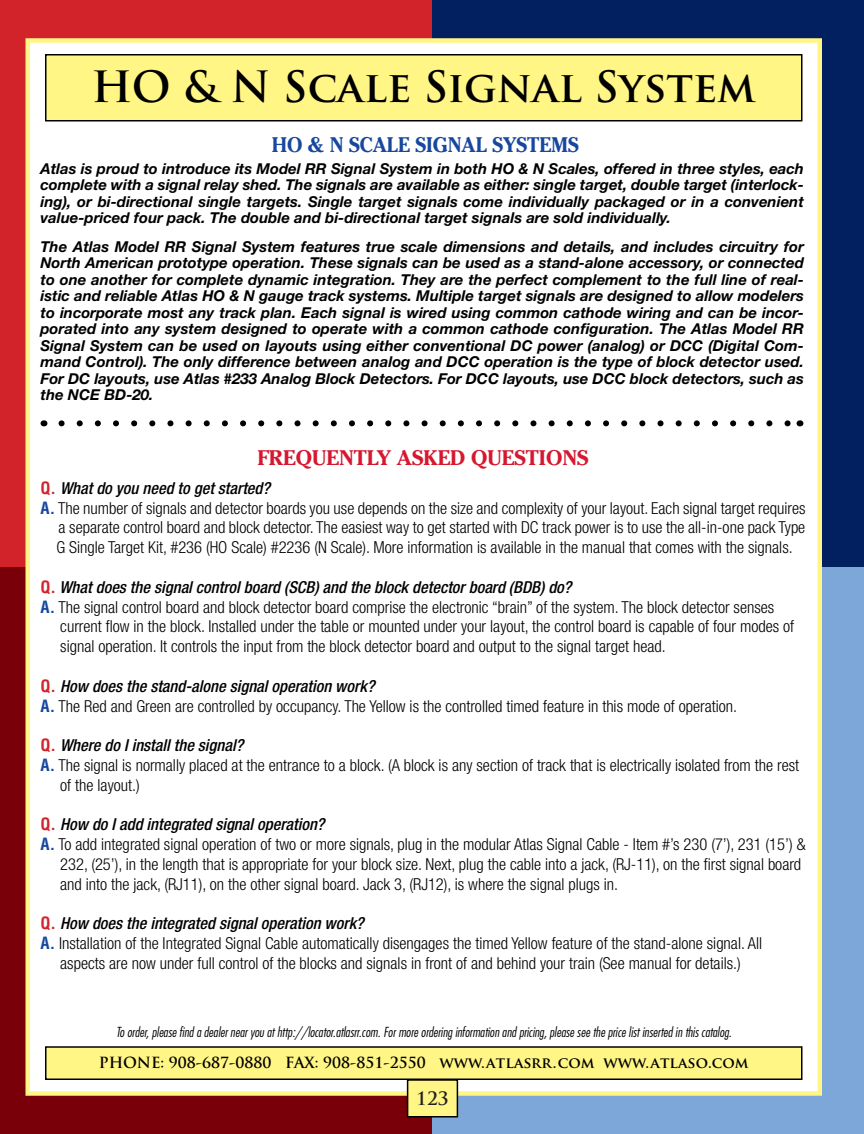
<style>
.page{position:relative;width:864px;height:1134px;background:#fff}
.page>*{position:absolute;margin:0;border:0;box-sizing:border-box;transform-origin:0 0}
.t1{font:700 42px "Trajan Pro";color:#000}
.t2{font:700 21px "Cheltenham";color:#d7172f}
.t3{font:700 21px "Cheltenham";color:#17479e;scale:.94 1}
.t4{font:700 18px "Trajan Pro";color:#221f1f}
.t5{font:300 condensed 16.5px/19.8px "Helvetica Neue";color:#000}
.t6{font:italic 500 condensed 16.5px "Helvetica Neue";color:#000}
.t7{font:italic 700 15px/16.5px "Helvetica Neue";color:#000;text-align:justify}
.t8{font:700 15px "Trajan Pro";color:#000}
.t9{font:italic 300 condensed 13.5px "Futura";color:#000}
.s1{font-family:"Helvetica";font-weight:700;font-style:normal;color:#d2232a}
.s2{font-family:"Helvetica";font-weight:700;color:#17479e}
.s3{font-family:"Helvetica";font-weight:700;color:#d2232a}
.s4{font-weight:500;font-style:italic}
</style>
<div class="page">
<div style="left:0;top:0;width:432px;height:567px;background:#d2232a"></div>
<div style="left:432px;top:0;width:432px;height:567px;background:#02205f"></div>
<div style="left:0;top:567px;width:432px;height:567px;background:#790008"></div>
<div style="left:432px;top:567px;width:432px;height:567px;background:#7da7d8"></div>
<div style="left:26px;top:38px;width:796px;height:1058px;background:#fff;border:4px solid #fff685"></div>
<div style="left:45px;top:54px;width:757px;height:68px;background:#fff685;border:2px solid #000"></div>
<div style="left:45px;top:1046px;width:757px;height:34px;background:#fff685;border:2px solid #000"></div>
<div style="left:407px;top:1079px;width:51px;height:39px;background:#fff685;border:2px solid #000"></div>
<svg style="left:62px;top:420px;width:728px;height:6px"></svg>
<h1 class="t1" style="left:91px;top:61px;width:666px">HO &amp; N Scale Signal System</h1>
<p class="t3" style="left:272px;top:132px;width:328px">HO &amp; N SCALE SIGNAL SYSTEMS</p>
<p class="t7" style="left:40px;top:160px;width:765px">Atlas is proud to introduce its Model RR Signal System in both HO &amp; N Scales, offered in three styles, each complete with a signal relay shed. The signals are available as either: single target, double target (interlock&shy;ing), or bi-directional single targets. Single target signals come individually packaged or in a convenient value-priced four pack. The double and bi-directional target signals are sold individually.</p>
<p class="t7" style="left:40px;top:238px;width:765px">The Atlas Model RR Signal System features true scale dimensions and details, and includes circuitry for North American prototype operation. These signals can be used as a stand-alone accessory, or connected to one another for complete dynamic integration. They are the perfect complement to the full line of real&shy;istic and reliable Atlas HO &amp; N gauge track systems. Multiple target signals are designed to allow modelers to incorporate most any track plan. Each signal is wired using common cathode wiring and can be incor&shy;porated into any system designed to operate with a common cathode configuration. The Atlas Model RR Signal System can be used on layouts using either conventional DC power (analog) or DCC (Digital Com&shy;mand Control). The only difference between analog and DCC operation is the type of block detector used.<br>For DC layouts, use Atlas #233 Analog Block Detectors. For DCC layouts, use DCC block detectors, such as the NCE BD-20.</p>
<p class="t2" style="left:258px;top:445px;width:26px">FREQUENTLY</p>
<p class="t2" style="left:397px;top:445px;width:105px">ASKED QUESTIONS</p>
<p class="t6" style="left:40px;top:478px;width:231px"><span class="s1">Q.</span> What do you need to get started?</p>
<p class="t5" style="left:40px;top:498px;width:767px"><span class="s2">A.</span> The number of signals and detector boards you use depends on the size and complexity of your layout. Each signal target requires</p>
<p class="t5" style="left:59px;top:518px;width:748px">a separate control board and block detector. The easiest way to get started with DC track power is to use the all-in-one pack Type</p>
<p class="t5" style="left:56px;top:537px;width:738px">G Single Target Kit, #236 (HO Scale) #2236 (N Scale). More information is available in the manual that comes with the signals.</p>
<p class="t6" style="left:40px;top:577px;width:533px"><span class="s1">Q.</span> What does the signal control board (SCB) and the block detector board (BDB) do?</p>
<p class="t5" style="left:40px;top:597px;width:735px"><span class="s2">A.</span> The signal control board and block detector board comprise the electronic “brain” of the system. The block detector senses</p>
<p class="t5" style="left:60px;top:617px;width:735px">current flow in the block. Installed under the table or mounted under your layout, the control board is capable of four modes of</p>
<p class="t5" style="left:60px;top:636px;width:607px">signal operation. It controls the input from the block detector board and output to the signal target head.</p>
<p class="t5" style="left:40px;top:676px;width:698px"><span class="s3">Q.</span> <span class="s4">How does the stand-alone signal operation work?<br></span><span class="s2">A.</span> The Red and Green are controlled by occupancy. The Yellow is the controlled timed feature in this mode of operation.</p>
<p class="t6" style="left:40px;top:736px;width:204px"><span class="s1">Q.</span> Where do I install the signal?</p>
<p class="t5" style="left:40px;top:755px;width:760px"><span class="s2">A.</span> The signal is normally placed at the entrance to a block. (A block is any section of track that is electrically isolated from the rest</p>
<p class="t5" style="left:60px;top:775px;width:81px">of the layout.)</p>
<p class="t6" style="left:40px;top:815px;width:286px"><span class="s1">Q.</span> How do I add integrated signal operation?</p>
<p class="t5" style="left:40px;top:834px;width:767px"><span class="s2">A.</span> To add integrated signal operation of two or more signals, plug in the modular Atlas Signal Cable - Item #’s 230 (7’), 231 (15’) &amp;</p>
<p class="t5" style="left:60px;top:854px;width:742px">232, (25’), in the length that is appropriate for your block size. Next, plug the cable into a jack, (RJ-11), on the first signal board</p>
<p class="t5" style="left:60px;top:874px;width:559px">and into the jack, (RJ11), on the other signal board. Jack 3, (RJ12), is where the signal plugs in.</p>
<p class="t6" style="left:40px;top:914px;width:325px"><span class="s1">Q.</span> How does the integrated signal operation work?</p>
<p class="t5" style="left:40px;top:933px;width:723px"><span class="s2">A.</span> Installation of the Integrated Signal Cable automatically disengages the timed Yellow feature of the stand-alone signal. All</p>
<p class="t5" style="left:60px;top:953px;width:682px">aspects are now under full control of the blocks and signals in front of and behind your train (See manual for details.)</p>
<p class="t9" style="left:116px;top:1024px;width:617px">To order, please find a dealer near you at http://locator.atlasrr.com. For more ordering information and pricing, please see the price list inserted in this catalog.</p>
<p class="t8" style="left:99px;top:1053px;width:651px">PHONE: 908-687-0880 FAX: 908-851-2550 www.atlasrr.com www.atlaso.com</p>
<p class="t4" style="left:416px;top:1087px;width:34px">123</p>
</div>
